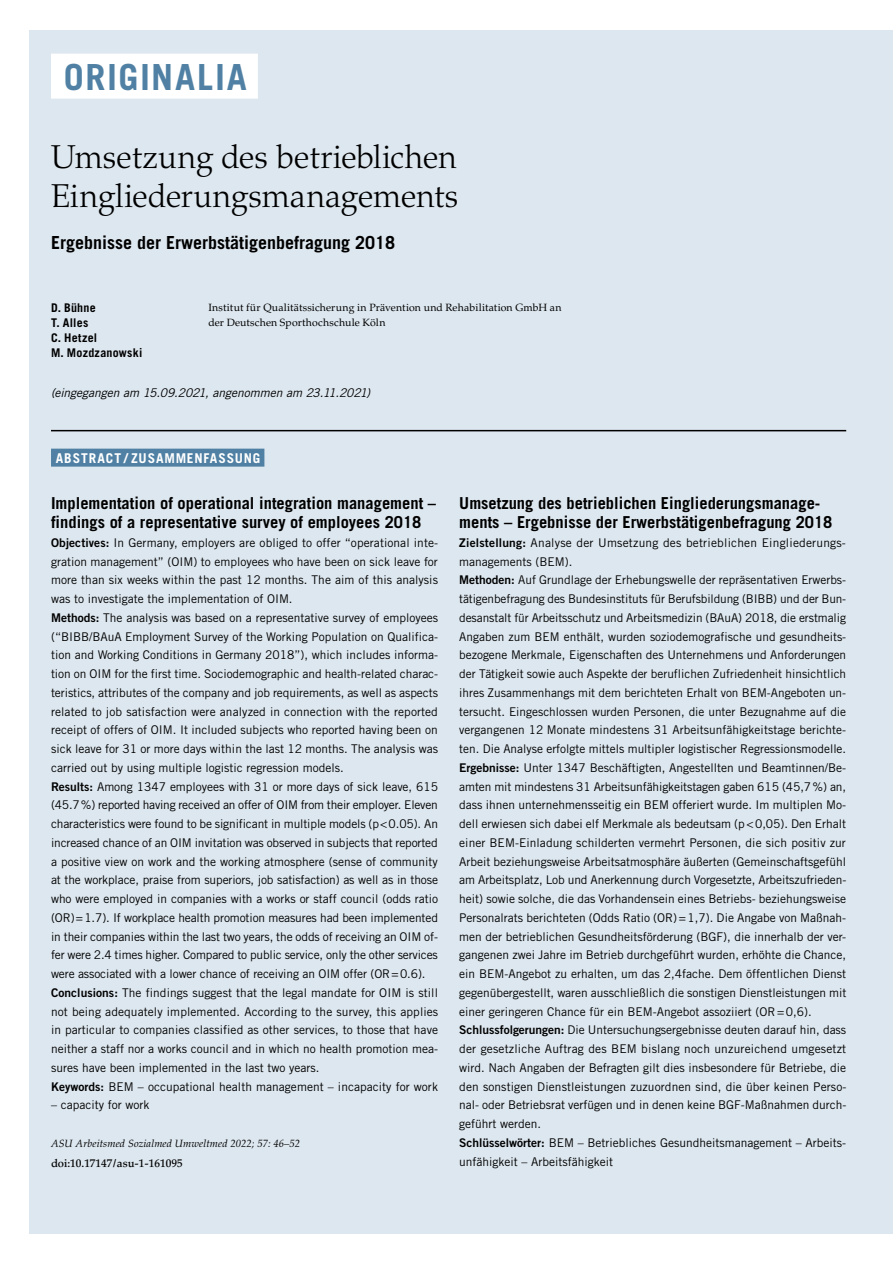
<style>
.page{position:relative;width:893px;height:1263px;background:#fff}
.page>*{position:absolute;margin:0;border:0;box-sizing:border-box;transform-origin:0 0}
.t1{font:700 36px "Trade Gothic LT Std";letter-spacing:.05em;color:#5081a4}
.t2{font:300 33px/39px "Palatino LT Std";letter-spacing:-.005em;color:#000}
.t3{font:700 18px "Trade Gothic LT Std";color:#000}
.t4{font:700 16.5px/18.8px "Trade Gothic LT Std";color:#000}
.t5{font:700 13.5px "Trade Gothic LT Std";letter-spacing:.065em;color:#fff}
.t6{font:12px/18.8px "Trade Gothic LT Std";color:#000}
.t7{font:italic 12px "Trade Gothic LT Std";letter-spacing:-.005em;color:#000}
.t8{font:700 12px/15px "Trade Gothic LT Std";letter-spacing:.02em;color:#000}
.t9{font:500 11.25px "Palatino LT Std";color:#000}
.t10{font:10.5px/15px "Palatino LT Std";letter-spacing:.015em;color:#000}
.t11{font:italic 10.5px "Palatino LT Std";letter-spacing:.01em;color:#000}
.s1{font-family:"Trade Gothic LT Std Bd 2"}
</style>
<div class="page">
<div style="left:30px;top:30px;width:863px;height:1203px;background:#dde7ef"></div>
<hr style="left:51px;top:430px;width:795px;height:1px;background:#000">
<div style="left:51px;top:449px;width:213px;height:18px;background:#5081a4"></div>
<div style="left:51px;top:54px;width:207px;height:45px;background:#fff"></div>
<h1 class="t1" style="left:64px;top:55px;width:185px">ORIGINALIA</h1>
<h2 class="t2" style="left:51px;top:138px;width:409px">Umsetzung des betrieblichen<br>Eingliederungsmanagements</h2>
<h3 class="t3" style="left:51px;top:231px;width:346px">Ergebnisse der Erwerbstätigenbefragung 2018</h3>
<p class="t8" style="left:51px;top:300px;width:93px">D. Bühne<br>T. Alles<br>C. Hetzel<br>M. Mozdzanowski</p>
<p class="t10" style="left:208px;top:300px;width:355px">Institut für Qualitätssicherung in Prävention und Rehabilitation GmbH an der Deutschen Sporthochschule Köln</p>
<p class="t7" style="left:51px;top:385px;width:320px">(eingegangen am 15.09.2021, angenommen am 23.11.2021)</p>
<p class="t5" style="left:56px;top:450px;width:206px">ABSTRACT / ZUSAMMENFASSUNG</p>
<h3 class="t4" style="left:51px;top:494px;width:387px">Implementation of operational integration management – findings of a representative survey of employees 2018</h3>
<p class="t6" style="left:51px;top:533px;width:389px"><span class="s1">Objectives:</span> In Germany, employers are obliged to offer “operational inte&shy;gration management” (OIM) to employees who have been on sick leave for more than six weeks within the past 12 months. The aim of this analysis was to investigate the implementation of OIM.<br><span class="s1">Methods:</span> The analysis was based on a representative survey of employees (“BIBB/BAuA Employment Survey of the Working Population on Qualifica&shy;tion and Working Conditions in Germany 2018”), which includes informa&shy;tion on OIM for the first time. Sociodemographic and health-related charac&shy;teristics, attributes of the company and job requirements, as well as aspects related to job satisfaction were analyzed in connection with the reported receipt of offers of OIM. It included subjects who reported having been on sick leave for 31 or more days within the last 12 months. The analysis was carried out by using multiple logistic regression models.<br><span class="s1">Results:</span> Among 1347 employees with 31 or more days of sick leave, 615 (45.7%) reported having received an offer of OIM from their employer. Eleven characteristics were found to be significant in multiple models (p&lt;0.05). An increased chance of an OIM invitation was observed in subjects that reported a positive view on work and the working atmosphere (sense of community at the workplace, praise from superiors, job satisfaction) as well as in those who were employed in companies with a works or staff council (odds ratio (OR)=1.7). If workplace health promotion measures had been implemented in their companies within the last two years, the odds of receiving an OIM of&shy;fer were 2.4 times higher. Compared to public service, only the other services were associated with a lower chance of receiving an OIM offer (OR=0.6).<br><span class="s1">Conclusions:</span> The findings suggest that the legal mandate for OIM is still not being adequately implemented. According to the survey, this applies in particular to companies classified as other services, to those that have neither a staff nor a works council and in which no health promotion mea&shy;sures have been implemented in the last two years.<br><span class="s1">Keywords:</span> BEM – occupational health management – incapacity for work</p>
<p class="t6" style="left:51px;top:1095px;width:100px">– capacity for work</p>
<p class="t11" style="left:51px;top:1137px;width:251px">ASU Arbeitsmed Sozialmed Umweltmed 2022; 57: 46–52</p>
<p class="t9" style="left:51px;top:1156px;width:133px">doi:10.17147/asu-1-161095</p>
<h3 class="t4" style="left:459px;top:494px;width:375px">Umsetzung des betrieblichen Eingliederungsmanage&shy;ments – Ergebnisse der Erwerbstätigenbefragung 2018</h3>
<p class="t6" style="left:459px;top:533px;width:389px"><span class="s1">Zielstellung:</span> Analyse der Umsetzung des betrieblichen Eingliederungs&shy;managements (BEM).<br><span class="s1">Methoden:</span> Auf Grundlage der Erhebungswelle der repräsentativen Erwerbs&shy;tätigenbefragung des Bundesinstituts für Berufsbildung (BIBB) und der Bun&shy;desanstalt für Arbeitsschutz und Arbeitsmedizin (BAuA) 2018, die erstmalig Angaben zum BEM enthält, wurden soziodemografische und gesundheits&shy;bezogene Merkmale, Eigenschaften des Unternehmens und Anforderungen der Tätigkeit sowie auch Aspekte der beruflichen Zufriedenheit hinsichtlich ihres Zusammenhangs mit dem berichteten Erhalt von BEM-Angeboten un&shy;tersucht. Eingeschlossen wurden Personen, die unter Bezugnahme auf die vergangenen 12 Monate mindestens 31 Arbeitsunfähigkeitstage berichte&shy;ten. Die Analyse erfolgte mittels multipler logistischer Regressionsmodelle.<br><span class="s1">Ergebnisse:</span> Unter 1347 Beschäftigten, Angestellten und Beamtinnen/Be&shy;amten mit mindestens 31 Arbeitsunfähigkeitstagen gaben 615 (45,7%) an, dass ihnen unternehmensseitig ein BEM offeriert wurde. Im multiplen Mo&shy;dell erwiesen sich dabei elf Merkmale als bedeutsam (p&lt;0,05). Den Erhalt einer BEM-Einladung schilderten vermehrt Personen, die sich positiv zur Arbeit beziehungsweise Arbeitsatmosphäre äußerten (Gemeinschaftsgefühl am Arbeitsplatz, Lob und Anerkennung durch Vorgesetzte, Arbeitszufrieden&shy;heit) sowie solche, die das Vorhandensein eines Betriebs- beziehungsweise Personalrats berichteten (Odds Ratio (OR)=1,7). Die Angabe von Maßnah&shy;men der betrieblichen Gesundheitsförderung (BGF), die innerhalb der ver&shy;gangenen zwei Jahre im Betrieb durchgeführt wurden, erhöhte die Chance, ein BEM-Angebot zu erhalten, um das 2,4fache. Dem öffentlichen Dienst gegenübergestellt, waren ausschließlich die sonstigen Dienstleistungen mit einer geringeren Chance für ein BEM-Angebot assoziiert (OR=0,6).<br><span class="s1">Schlussfolgerungen:</span> Die Untersuchungsergebnisse deuten darauf hin, dass der gesetzliche Auftrag des BEM bislang noch unzureichend umgesetzt wird. Nach Angaben der Befragten gilt dies insbesondere für Betriebe, die den sonstigen Dienstleistungen zuzuordnen sind, die über keinen Perso&shy;nal- oder Betriebsrat verfügen und in denen keine BGF-Maßnahmen durch&shy;geführt werden.<br><span class="s1">Schlüsselwörter:</span> BEM – Betriebliches Gesundheitsmanagement – Arbeits&shy;unfähigkeit – Arbeitsfähigkeit</p>
</div>
